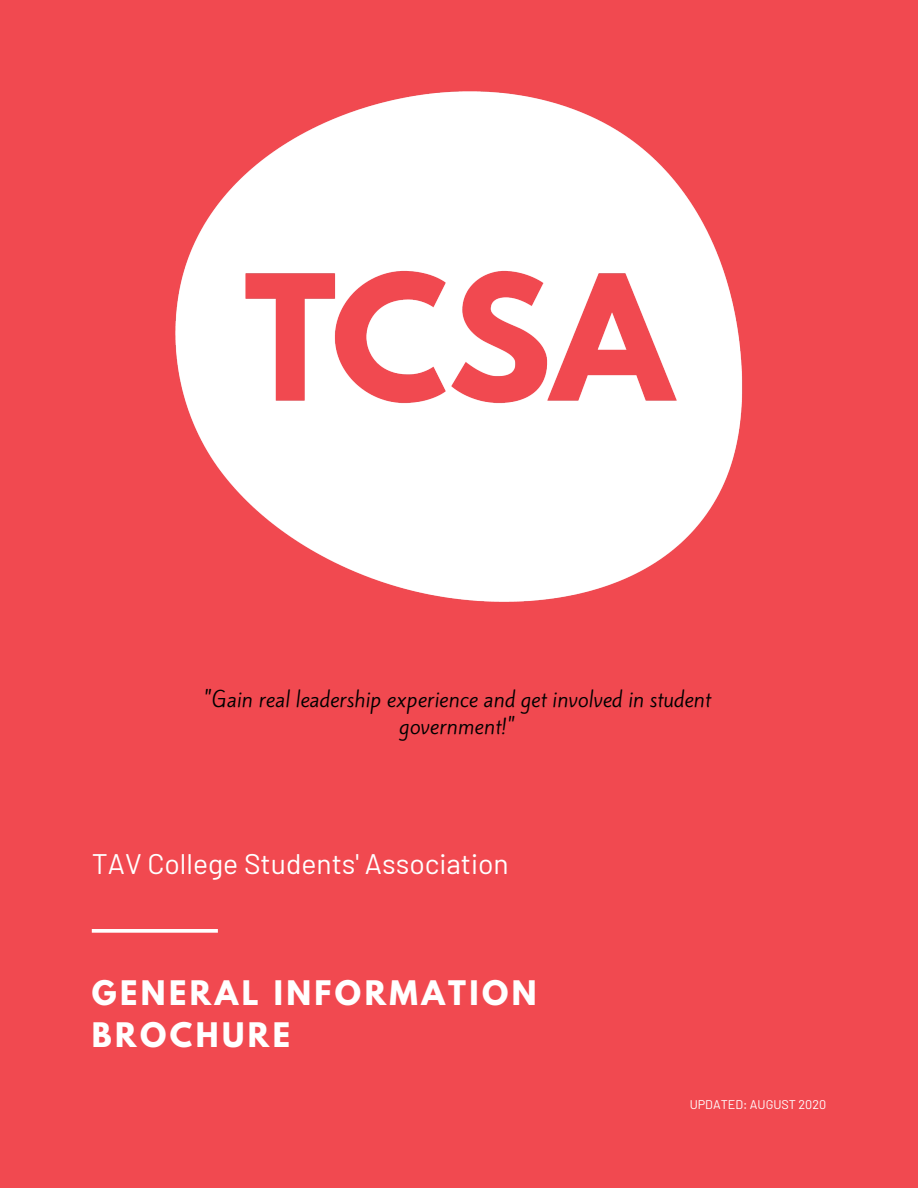
<style>
.page{position:relative;width:918px;height:1188px;background:#f14950}
.page>*{position:absolute;margin:0;border:0;box-sizing:border-box;transform-origin:0 0}
.t1{font:700 30px/41.8px "League Spartan";letter-spacing:.115em;color:#fff}
.t2{font:28.2px "Barlow";color:#fff}
.t3{font:19.95px/27px "Kite One";color:#000;text-align:center}
.t4{font:12.6px "Barlow";color:#fff}
</style>
<div class="page">
<img style="left:175px;top:91px;width:568px;height:511px">
<svg style="left:92px;top:929px;width:126px;height:4px"></svg>
<p class="t3" style="left:204px;top:686px;width:509px">"Gain real leadership experience and get involved in student government!"</p>
<h2 class="t2" style="left:92px;top:846px;width:418px">TAV College Students' Association</h2>
<h1 class="t1" style="left:92px;top:976px;width:446px">GENERAL INFORMATION<br>BROCHURE</h1>
<p class="t4" style="left:690px;top:1096px;width:138px">UPDATED: AUGUST 2020</p>
</div>
